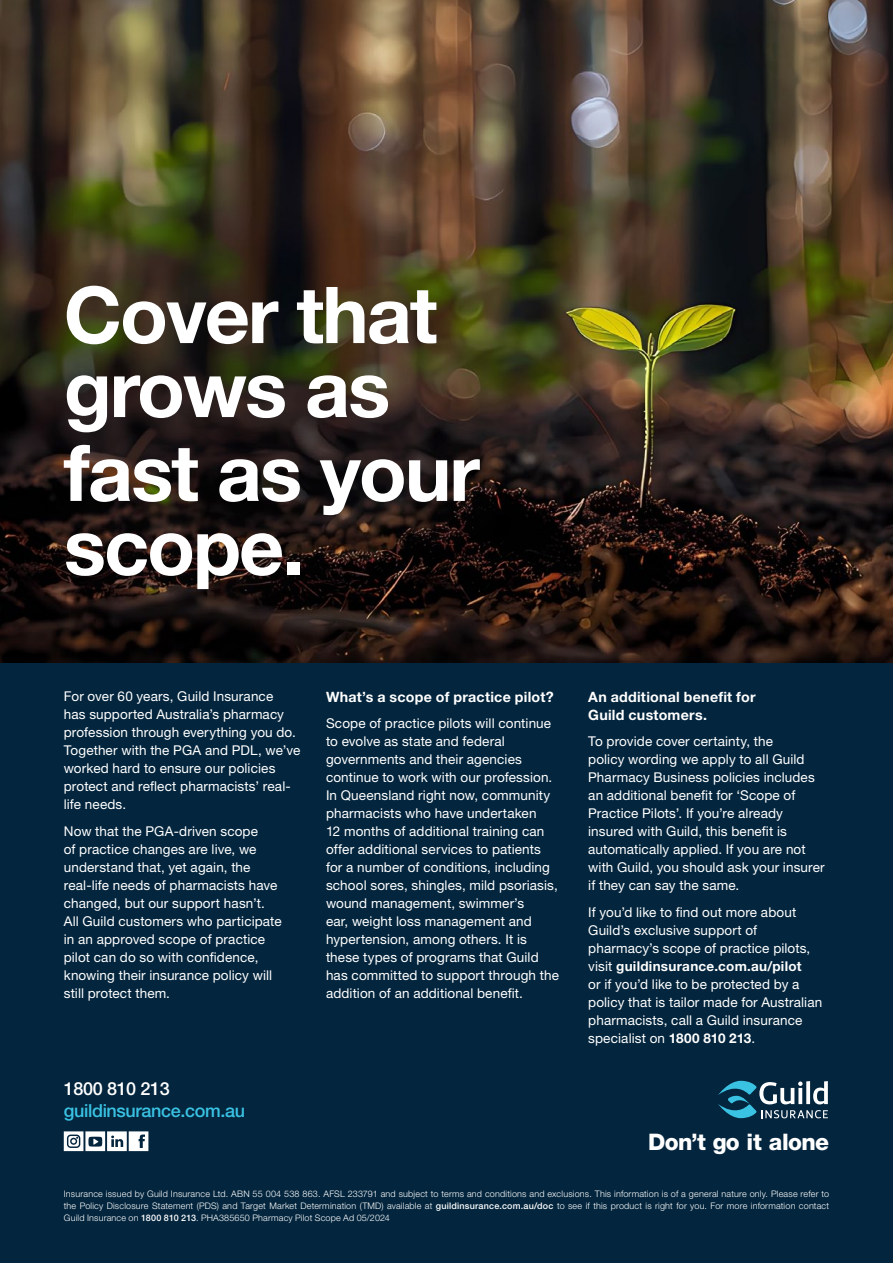
<style>
.page{position:relative;width:893px;height:1263px;background:#fff}
.page>*{position:absolute;margin:0;border:0;box-sizing:border-box;transform-origin:0 0}
.t1{font:700 78.45px/73.9px "Helvetica Neue";letter-spacing:-.025em;color:#fff}
.t2{font:800 22.8px "Helvetica Neue LT Std";letter-spacing:-.03em;color:#fff}
.t3{font:500 18px "Helvetica Neue LT Std";letter-spacing:-.02em;color:#3ac2e3}
.t4{font:500 18px "Helvetica Neue LT Std";letter-spacing:-.02em;color:#fff}
.t5{font:700 14.25px/18px "Helvetica Neue LT Std";letter-spacing:.015em;color:#fff}
.t6{font:13.5px/18px "Helvetica Neue LT Std";letter-spacing:.01em;color:#fff}
.t7{font:300 9px/12px "Helvetica Neue LT Std";letter-spacing:.02em;color:#fff;text-align:justify}
.s1{font-weight:700}
.s2{font-weight:500}
</style>
<div class="page">
<img style="left:0;top:0;width:893px;height:663px">
<div style="left:0;top:663px;width:893px;height:600px;background:#03253d"></div>
<svg style="left:64px;top:1131px;width:84px;height:20px"></svg>
<svg style="left:718px;top:1081px;width:110px;height:37px"></svg>
<div style="left:3px;top:223px;width:554px;height:444px;background:#231f20;opacity:.45"></div>
<h1 class="t1" style="left:64px;top:280px;width:375px">Cover that grows as</h1>
<h1 class="t1" style="left:64px;top:438px;width:418px">fast as your scope.</h1>
<p class="t6" style="left:64px;top:687px;width:238px">For over 60 years, Guild Insurance<br>has supported Australia’s pharmacy profession through everything you do.<br>Together with the PGA and PDL, we’ve worked hard to ensure our policies protect and reflect pharmacists’ real&shy;life needs.</p>
<p class="t6" style="left:64px;top:822px;width:219px">Now that the PGA-driven scope<br>of practice changes are live, we understand that, yet again, the real-life needs of pharmacists have changed, but our support hasn’t.<br>All Guild customers who participate in an approved scope of practice pilot can do so with confidence, knowing their insurance policy will still protect them.</p>
<p class="t5" style="left:326px;top:687px;width:229px">What’s a scope of practice pilot?</p>
<p class="t6" style="left:326px;top:714px;width:234px">Scope of practice pilots will continue to evolve as state and federal governments and their agencies continue to work with our profession.<br>In Queensland right now, community pharmacists who have undertaken<br>12 months of additional training can offer additional services to patients for a number of conditions, including school sores, shingles, mild psoriasis, wound management, swimmer’s<br>ear, weight loss management and hypertension, among others. It is these types of programs that Guild has committed to support through the addition of an additional benefit.</p>
<h3 class="t4" style="left:64px;top:1078px;width:108px">1800 810 213</h3>
<h3 class="t3" style="left:64px;top:1099px;width:183px">guildinsurance.com.au</h3>
<p class="t5" style="left:588px;top:687px;width:169px">An additional benefit for<br>Guild customers.</p>
<p class="t6" style="left:588px;top:732px;width:238px">To provide cover certainty, the<br>policy wording we apply to all Guild Pharmacy Business policies includes an additional benefit for ‘Scope of Practice Pilots’. If you’re already insured with Guild, this benefit is automatically applied. If you are not with Guild, you should ask your insurer if they can say the same.</p>
<p class="t6" style="left:588px;top:903px;width:236px">If you’d like to find out more about Guild’s exclusive support of pharmacy’s scope of practice pilots, visit <span class="s1">guildinsurance.com.au/pilot<br></span>or if you’d like to be protected by a policy that is tailor made for Australian pharmacists, call a Guild insurance specialist on <span class="s1">1800 810 213</span>.</p>
<h2 class="t2" style="left:648px;top:1128px;width:182px">Don’t go it alone</h2>
<p class="t7" style="left:64px;top:1187px;width:767px">Insurance issued by Guild Insurance Ltd. ABN 55 004 538 863. AFSL 233791 and subject to terms and conditions and exclusions. This information is of a general nature only. Please refer to the Policy Disclosure Statement (PDS) and Target Market Determination (TMD) available at <span class="s2">guildinsurance.com.au/doc</span> to see if this product is right for you. For more information contact Guild Insurance on <span class="s2">1800 810 213</span>. PHA385650 Pharmacy Pilot Scope Ad 05/2024</p>
</div>
